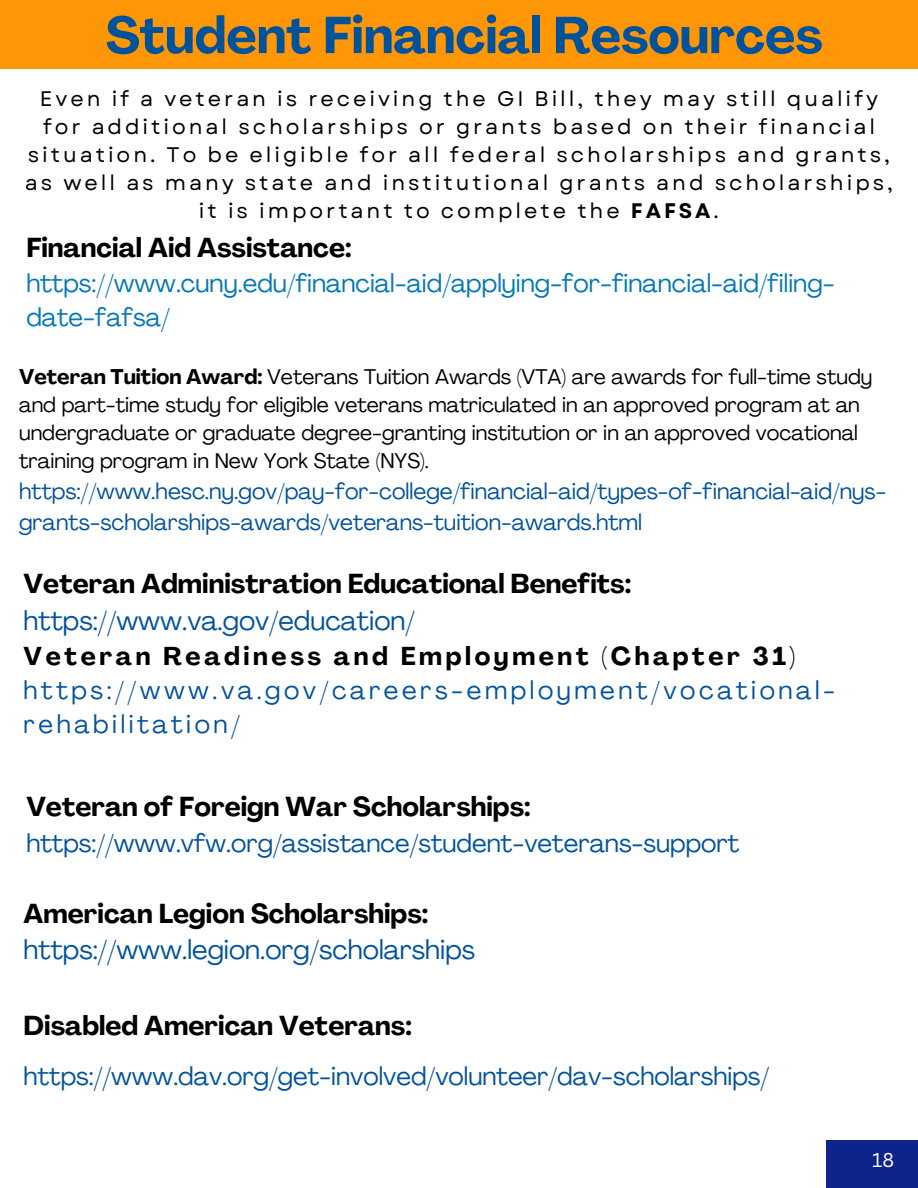
<style>
.page{position:relative;width:918px;height:1188px;background:#fff}
.page>*{position:absolute;margin:0;border:0;box-sizing:border-box;transform-origin:0 0}
.t1{font:700 51px "Agrandir";color:#00529b}
.t2{font:700 27px/37.2px "Agrandir";color:#000}
.t3{font:27px "Agrandir";color:#00529b}
.t4{font:25.5px "Agrandir";color:#00529b}
.t5{font:25.5px/33.8px "Agrandir";letter-spacing:.14em;color:#00529b}
.t6{font:25.5px/33.8px "Agrandir";color:#0277b5}
.t7{font:22.5px/31.5px "Agrandir";color:#00529b}
.t8{font:21px/28.2px "Garet";letter-spacing:.14em;color:#000;text-align:center}
.t9{font:21px/28.2px "Agrandir";color:#000}
.t10{font:19.5px "Canva Sans";color:#fff}
.s1{font-weight:700}
.s2{font-weight:400;color:#00529b}
.s3{font-weight:700;color:#000}
</style>
<div class="page">
<div style="left:0;top:0;width:918px;height:69px;background:#ff9605"></div>
<div style="left:826px;top:1140px;width:92px;height:48px;background:#0f238d"></div>
<h1 class="t1" style="left:105px;top:15px;width:719px">Student Financial Resources</h1>
<h3 class="t8" style="left:25px;top:84px;width:870px">Even if a veteran is receiving the GI Bill, they may still qualify for additional scholarships or grants based on their financial situation. To be eligible for all federal scholarships and grants, as well as many state and institutional grants and scholarships, it is important to complete the <span class="s1">FAFSA</span>.</h3>
<p class="t2" style="left:26px;top:232px;width:327px">Financial Aid Assistance:</p>
<p class="t6" style="left:26px;top:269px;width:810px">https://www.cuny.edu/financial-aid/applying-for-financial-aid/filing&shy;date-fafsa/</p>
<h2 class="t9" style="left:19px;top:365px;width:855px"><span class="s1">Veteran Tuition Award:</span> Veterans Tuition Awards (VTA) are awards for full-time study and part-time study for eligible veterans matriculated in an approved program at an undergraduate or graduate degree-granting institution or in an approved vocational training program in New York State (NYS).</h2>
<h3 class="t7" style="left:19px;top:477px;width:869px">https://www.hesc.ny.gov/pay-for-college/financial-aid/types-of-financial-aid/nys&shy;grants-scholarships-awards/veterans-tuition-awards.html</h3>
<h3 class="t2" style="left:24px;top:568px;width:609px">Veteran Administration Educational Benefits: <span class="s2">https://www.va.gov/education/</span></h3>
<h3 class="t5" style="left:24px;top:642px;width:813px"><span class="s3">Veteran Readiness and Employment (Chapter 31) </span>https://www.va.gov/careers-employment/vocational&shy;rehabilitation/</h3>
<h3 class="t2" style="left:26px;top:791px;width:506px">Veteran of Foreign War Scholarships:</h3>
<h3 class="t4" style="left:26px;top:833px;width:715px">https://www.vfw.org/assistance/student-veterans-support</h3>
<h3 class="t2" style="left:24px;top:897px;width:406px">American Legion Scholarships:</h3>
<p class="t3" style="left:24px;top:938px;width:453px">https://www.legion.org/scholarships</p>
<p class="t2" style="left:24px;top:1009px;width:390px">Disabled American Veterans:</p>
<p class="t4" style="left:24px;top:1066px;width:747px">https://www.dav.org/get-involved/volunteer/dav-scholarships/</p>
<p class="t10" style="left:872px;top:1146px;width:24px">18</p>
</div>
